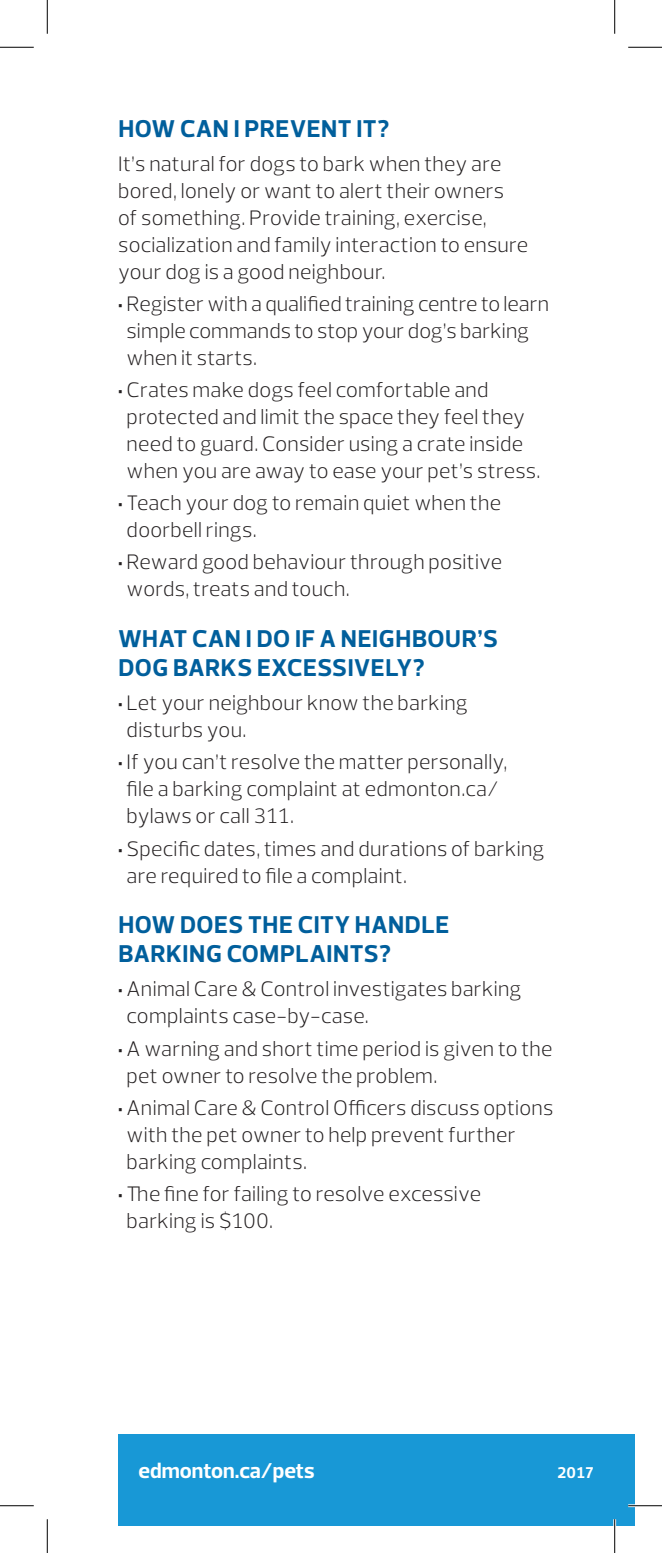
<style>
.page{position:relative;width:662px;height:1553px;background:#fff}
.page>*{position:absolute;margin:0;border:0;box-sizing:border-box;transform-origin:0 0}
.t1{font:700 24.75px/29.2px "Prelo";letter-spacing:.025em;color:#015f9c}
.t2{font:700 21.82px "Prelo";color:#fff}
.t3{font:300 21.38px/27px "Prelo";letter-spacing:.01em;color:#231f20}
.t4{font:700 15.97px "Prelo";color:#fff}
.s1{font-weight:700}
</style>
<div class="page">
<div style="left:118px;top:1434px;width:516px;height:92px;background:#1898d6"></div>
<hr style="left:628px;top:1504px;width:34px;height:3px;background:#fff">
<hr style="left:613px;top:1519px;width:3px;height:33px;background:#fff">
<hr style="left:0;top:47px;width:34px;height:1px;background:#000">
<hr style="left:628px;top:47px;width:34px;height:1px;background:#000">
<hr style="left:0;top:1505px;width:34px;height:1px;background:#000">
<hr style="left:628px;top:1505px;width:34px;height:1px;background:#000">
<hr style="left:47px;top:0;width:1px;height:34px;background:#000">
<hr style="left:47px;top:1519px;width:1px;height:33px;background:#000">
<hr style="left:614px;top:0;width:1px;height:34px;background:#000">
<hr style="left:614px;top:1519px;width:1px;height:33px;background:#000">
<p class="t1" style="left:118px;top:114px;width:272px">HOW CAN I PREVENT IT?</p>
<p class="t3" style="left:118px;top:150px;width:411px">It’s natural for dogs to bark when they are bored, lonely or want to alert their owners of something. Provide training, exercise, socialization and family interaction to ensure your dog is a good neighbour.</p>
<p class="t3" style="left:127px;top:290px;width:424px;text-indent:-8px"><span class="s1">∙</span> Register with a qualified training centre to learn simple commands to stop your dog’s barking when it starts.</p>
<p class="t3" style="left:127px;top:376px;width:415px;text-indent:-8px"><span class="s1">∙</span> Crates make dogs feel comfortable and protected and limit the space they feel they need to guard. Consider using a crate inside when you are away to ease your pet’s stress.</p>
<p class="t3" style="left:127px;top:489px;width:376px;text-indent:-8px"><span class="s1">∙</span> Teach your dog to remain quiet when the doorbell rings.</p>
<p class="t3" style="left:127px;top:549px;width:377px;text-indent:-8px"><span class="s1">∙</span> Reward good behaviour through positive words, treats and touch.</p>
<p class="t1" style="left:118px;top:624px;width:381px">WHAT CAN I DO IF A NEIGHBOUR’S<br>DOG BARKS EXCESSIVELY?</p>
<p class="t3" style="left:127px;top:689px;width:342px;text-indent:-8px"><span class="s1">∙</span> Let your neighbour know the barking disturbs you.</p>
<p class="t3" style="left:127px;top:749px;width:382px;text-indent:-8px"><span class="s1">∙</span> If you can’t resolve the matter personally, file a barking complaint at edmonton.ca/ bylaws or call 311.</p>
<p class="t3" style="left:127px;top:835px;width:419px;text-indent:-8px"><span class="s1">∙</span> Specific dates, times and durations of barking are required to file a complaint.</p>
<p class="t1" style="left:118px;top:910px;width:332px">HOW DOES THE CITY HANDLE<br>BARKING COMPLAINTS?</p>
<p class="t3" style="left:127px;top:975px;width:396px;text-indent:-8px"><span class="s1">∙</span> Animal Care &amp; Control investigates barking complaints case-by-case.</p>
<p class="t3" style="left:127px;top:1034px;width:427px;text-indent:-8px"><span class="s1">∙</span> A warning and short time period is given to the pet owner to resolve the problem.</p>
<p class="t3" style="left:127px;top:1094px;width:428px;text-indent:-8px"><span class="s1">∙</span> Animal Care &amp; Control Officers discuss options with the pet owner to help prevent further barking complaints.</p>
<p class="t3" style="left:127px;top:1180px;width:356px;text-indent:-8px"><span class="s1">∙</span> The fine for failing to resolve excessive barking is $100.</p>
<p class="t2" style="left:138px;top:1457px;width:178px">edmonton.ca/pets</p>
<p class="t4" style="left:557px;top:1463px;width:39px">2017</p>
</div>
